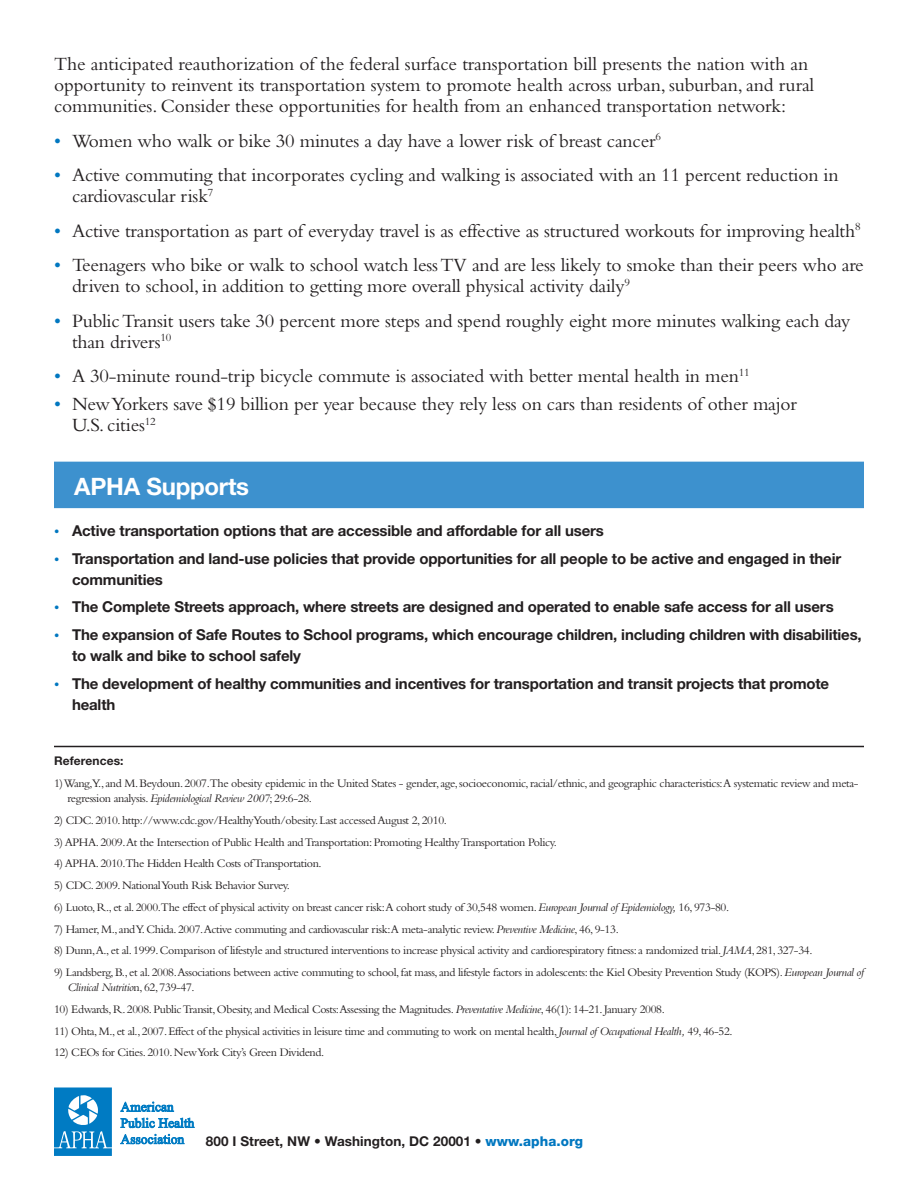
<style>
.page{position:relative;width:918px;height:1188px;background:#fff}
.page>*{position:absolute;margin:0;border:0;box-sizing:border-box;transform-origin:0 0}
.SubheadRuledarkblue{font:700 24px "Helvetica Neue";letter-spacing:-.01em;color:#fff}
.bulletleadboldtext{font:19.5px/21px "Bembo";letter-spacing:-.01em;color:#231f20}
.bodytext{font:19.5px/21px "Bembo";letter-spacing:-.005em;color:#231f20}
.bulletleadboldtext-2{font:700 15px/21px "Helvetica Neue";letter-spacing:-.01em;color:#231f20}
.address{font:700 13.5px "Helvetica Neue";letter-spacing:.005em;color:#231f20}
.Source{font:12px/15px "Bembo";letter-spacing:-.03em;color:#231f20}
.Source-2{font:700 12px "Helvetica Neue";letter-spacing:.01em;color:#231f20}
.s1{color:#0077c0}
.s2{font-family:"Bembo";font-weight:400;color:#0077c0}
.s3{font-style:italic}
.s4{font-weight:800;color:#0077c0}
</style>
<div class="page">
<svg style="left:120px;top:1102px;width:54px;height:10px"></svg>
<svg style="left:121px;top:1118px;width:73px;height:10px"></svg>
<svg style="left:120px;top:1134px;width:64px;height:10px"></svg>
<svg style="left:54px;top:1088px;width:58px;height:68px"></svg>
<div style="left:54px;top:462px;width:810px;height:46px;background:#3d91ce"></div>
<hr style="left:54px;top:746px;width:810px;height:1px;background:#231f20">
<p class="bodytext" style="left:54px;top:53px;width:762px">The anticipated reauthorization of the federal surface transportation bill presents the nation with an opportunity to reinvent its transportation system to promote health across urban, suburban, and rural communities. Consider these opportunities for health from an enhanced transportation network:</p>
<p class="bulletleadboldtext" style="left:54px;top:130px;width:608px"><span class="s1">•</span> Women who walk or bike 30 minutes a day have a lower risk of breast cancer<sup>6</sup></p>
<p class="bulletleadboldtext" style="left:72px;top:164px;width:768px;text-indent:-18px"><span class="s1">•</span> Active commuting that incorporates cycling and walking is associated with an 11 percent reduction in cardiovascular risk<sup>7</sup></p>
<p class="bulletleadboldtext" style="left:54px;top:220px;width:808px"><span class="s1">•</span> Active transportation as part of everyday travel is as effective as structured workouts for improving health<sup>8</sup></p>
<p class="bulletleadboldtext" style="left:72px;top:254px;width:793px;text-indent:-18px"><span class="s1">•</span> Teenagers who bike or walk to school watch less TV and are less likely to smoke than their peers who are driven to school, in addition to getting more overall physical activity daily<sup>9</sup></p>
<p class="bulletleadboldtext" style="left:72px;top:310px;width:780px;text-indent:-18px"><span class="s1">•</span> Public Transit users take 30 percent more steps and spend roughly eight more minutes walking each day than drivers<sup>10</sup></p>
<p class="bulletleadboldtext" style="left:54px;top:365px;width:697px"><span class="s1">•</span> A 30-minute round-trip bicycle commute is associated with better mental health in men<sup>11</sup></p>
<p class="bulletleadboldtext" style="left:72px;top:393px;width:726px;text-indent:-18px"><span class="s1">•</span> New Yorkers save $19 billion per year because they rely less on cars than residents of other major<br>U.S. cities<sup>12</sup></p>
<p class="SubheadRuledarkblue" style="left:74px;top:471px;width:176px">APHA Supports</p>
<p class="bulletleadboldtext-2" style="left:54px;top:520px;width:551px"><span class="s2">•</span> Active transportation options that are accessible and affordable for all users</p>
<p class="bulletleadboldtext-2" style="left:72px;top:547px;width:771px;text-indent:-18px"><span class="s2">•</span> Transportation and land-use policies that provide opportunities for all people to be active and engaged in their communities</p>
<p class="bulletleadboldtext-2" style="left:54px;top:596px;width:781px"><span class="s2">•</span> The Complete Streets approach, where streets are designed and operated to enable safe access for all users</p>
<p class="bulletleadboldtext-2" style="left:72px;top:624px;width:791px;text-indent:-18px"><span class="s2">•</span> The expansion of Safe Routes to School programs, which encourage children, including children with disabilities, to walk and bike to school safely</p>
<p class="bulletleadboldtext-2" style="left:72px;top:673px;width:759px;text-indent:-18px"><span class="s2">•</span> The development of healthy communities and incentives for transportation and transit projects that promote health</p>
<p class="Source-2" style="left:54px;top:754px;width:71px">References:</p>
<p class="Source" style="left:68px;top:776px;width:793px;text-indent:-14px">1) Wang,Y., and M. Beydoun. 2007.The obesity epidemic in the United States - gender, age, socioeconomic, racial/ethnic, and geographic characteristics:A systematic review and meta&shy;regression analysis. <span class="s3">Epidemiological Review 2007</span>; 29:6-28.</p>
<p class="Source" style="left:54px;top:812px;width:395px">2) CDC. 2010. http://www.cdc.gov/HealthyYouth/obesity. Last accessed August 2, 2010.</p>
<p class="Source" style="left:54px;top:834px;width:504px">3) APHA. 2009.At the Intersection of Public Health and Transportation: Promoting Healthy Transportation Policy.</p>
<p class="Source" style="left:54px;top:856px;width:269px">4) APHA. 2010.The Hidden Health Costs of Transportation.</p>
<p class="Source" style="left:54px;top:878px;width:237px">5) CDC. 2009. National Youth Risk Behavior Survey.</p>
<p class="Source" style="left:54px;top:899px;width:677px">6) Luoto, R., et al. 2000.The effect of physical activity on breast cancer risk:A cohort study of 30,548 women. <span class="s3">European Journal of Epidemiology,</span> 16, 973-80.</p>
<p class="Source" style="left:54px;top:921px;width:566px">7) Hamer, M., and Y. Chida. 2007.Active commuting and cardiovascular risk:A meta-analytic review. <span class="s3">Preventive Medicine</span>, 46, 9-13.</p>
<p class="Source" style="left:54px;top:943px;width:760px">8) Dunn,A., et al. 1999. Comparison of lifestyle and structured interventions to increase physical activity and cardiorespiratory fitness: a randomized trial. <span class="s3">JAMA</span>, 281, 327-34.</p>
<p class="Source" style="left:68px;top:965px;width:798px;text-indent:-14px">9) Landsberg, B., et al. 2008.Associations between active commuting to school, fat mass, and lifestyle factors in adolescents: the Kiel Obesity Prevention Study (KOPS). <span class="s3">European Journal of<br>Clinical Nutritio</span>n, 62, 739-47.</p>
<p class="Source" style="left:54px;top:1001px;width:612px">10) Edwards, R. 2008. Public Transit, Obesity, and Medical Costs:Assessing the Magnitudes. <span class="s3">Preventative Medicine</span>, 46(1): 14-21. January 2008.</p>
<p class="Source" style="left:54px;top:1023px;width:680px">11) Ohta, M., et al., 2007. Effect of the physical activities in leisure time and commuting to work on mental health, <span class="s3">Journal of Occupational Health,</span> 49, 46-52.</p>
<p class="Source" style="left:54px;top:1045px;width:272px">12) CEOs for Cities. 2010. New York City’s Green Dividend.</p>
<p class="address" style="left:206px;top:1133px;width:379px">800 I Street, NW • Washington, DC 20001 • <span class="s4">www.apha.org</span></p>
</div>
